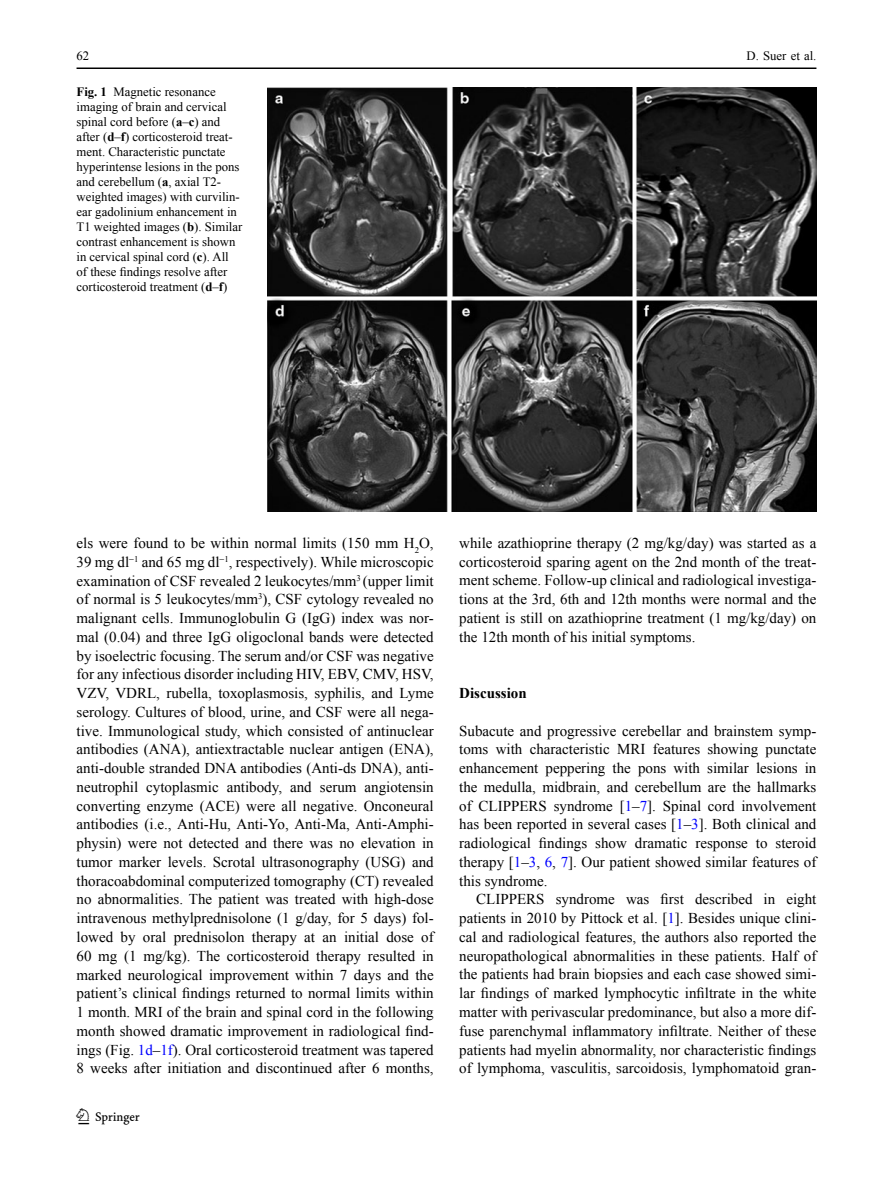
<style>
.page{position:relative;width:893px;height:1187px;background:#fff}
.page>*{position:absolute;margin:0;border:0;box-sizing:border-box;transform-origin:0 0}
.t1{font:22.5px "Springnew";color:#000}
.t2{font:15px/18.8px "Times New Roman";color:#000;text-align:justify}
.t3{font:700 15px "Times New Roman";color:#000}
.t4{font:12.75px/15px "Times New Roman";color:#000}
.s1{font-weight:700}
.s2{color:#00f}
</style>
<div class="page">
<hr style="left:77px;top:67px;width:739px;height:2px;background:#000">
<img style="left:268px;top:87px;width:548px;height:424px">
<p class="t4" style="left:77px;top:48px;width:14px">62</p>
<p class="t4" style="left:77px;top:84px;width:167px"><span class="s1">Fig. 1</span> Magnetic resonance imaging of brain and cervical spinal cord before (<span class="s1">a</span>–<span class="s1">c</span>) and after (<span class="s1">d</span>–<span class="s1">f</span>) corticosteroid treat&shy;ment. Characteristic punctate hyperintense lesions in the pons and cerebellum (<span class="s1">a</span>, axial T2- weighted images) with curvilin&shy;ear gadolinium enhancement in<br>T1 weighted images (<span class="s1">b</span>). Similar contrast enhancement is shown in cervical spinal cord (<span class="s1">c</span>). All of these findings resolve after corticosteroid treatment (<span class="s1">d</span>–<span class="s1">f</span>)</p>
<p class="t4" style="left:747px;top:48px;width:71px">D. Suer et al.</p>
<p class="t2" style="left:77px;top:533px;width:359px">els were found to be within normal limits (150 mm H<sub>2</sub>O, 39 mg dl <sup>1</sup> and 65 mg dl <sup>1</sup>, respectively). While microscopic examination of CSF revealed 2 leukocytes/mm<sup>3</sup> (upper limit of normal is 5 leukocytes/mm<sup>3</sup>), CSF cytology revealed no malignant cells. Immunoglobulin G (IgG) index was nor&shy;mal (0.04) and three IgG oligoclonal bands were detected by isoelectric focusing. The serum and/or CSF was negative for any infectious disorder including HIV, EBV, CMV, HSV, VZV, VDRL, rubella, toxoplasmosis, syphilis, and Lyme serology. Cultures of blood, urine, and CSF were all nega&shy;tive. Immunological study, which consisted of antinuclear antibodies (ANA), antiextractable nuclear antigen (ENA), anti-double stranded DNA antibodies (Anti-ds DNA), anti&shy;neutrophil cytoplasmic antibody, and serum angiotensin converting enzyme (ACE) were all negative. Onconeural antibodies (i.e., Anti-Hu, Anti-Yo, Anti-Ma, Anti-Amphi&shy;physin) were not detected and there was no elevation in tumor marker levels. Scrotal ultrasonography (USG) and thoracoabdominal computerized tomography (CT) revealed no abnormalities. The patient was treated with high-dose intravenous methylprednisolone (1 g/day, for 5 days) fol&shy;lowed by oral prednisolon therapy at an initial dose of 60 mg (1 mg/kg). The corticosteroid therapy resulted in marked neurological improvement within 7 days and the patient’s clinical findings returned to normal limits within 1 month. MRI of the brain and spinal cord in the following month showed dramatic improvement in radiological find&shy;ings (Fig. <span class="s2">1d</span>–<span class="s2">1f</span>). Oral corticosteroid treatment was tapered 8 weeks after initiation and discontinued after 6 months,</p>
<p class="t2" style="left:459px;top:533px;width:359px">while azathioprine therapy (2 mg/kg/day) was started as a corticosteroid sparing agent on the 2nd month of the treat&shy;ment scheme. Follow-up clinical and radiological investiga&shy;tions at the 3rd, 6th and 12th months were normal and the patient is still on azathioprine treatment (1 mg/kg/day) on the 12th month of his initial symptoms.</p>
<p class="t3" style="left:459px;top:682px;width:69px">Discussion</p>
<p class="t2" style="left:459px;top:721px;width:359px">Subacute and progressive cerebellar and brainstem symp&shy;toms with characteristic MRI features showing punctate enhancement peppering the pons with similar lesions in the medulla, midbrain, and cerebellum are the hallmarks of CLIPPERS syndrome [<span class="s2">1</span>–<span class="s2">7</span>]. Spinal cord involvement has been reported in several cases [<span class="s2">1</span>–<span class="s2">3</span>]. Both clinical and radiological findings show dramatic response to steroid therapy [<span class="s2">1</span>–<span class="s2">3</span>, <span class="s2">6</span>, <span class="s2">7</span>]. Our patient showed similar features of this syndrome.</p>
<p class="t2" style="left:459px;top:889px;width:359px;text-indent:17px">CLIPPERS syndrome was first described in eight patients in 2010 by Pittock et al. [<span class="s2">1</span>]. Besides unique clini&shy;cal and radiological features, the authors also reported the neuropathological abnormalities in these patients. Half of the patients had brain biopsies and each case showed simi&shy;lar findings of marked lymphocytic infiltrate in the white matter with perivascular predominance, but also a more dif&shy;fuse parenchymal inflammatory infiltrate. Neither of these patients had myelin abnormality, nor characteristic findings of lymphoma, vasculitis, sarcoidosis, lymphomatoid gran-</p>
<h1 class="t1" style="left:79px;top:1108px;width:63px">1 3</h1>
</div>
